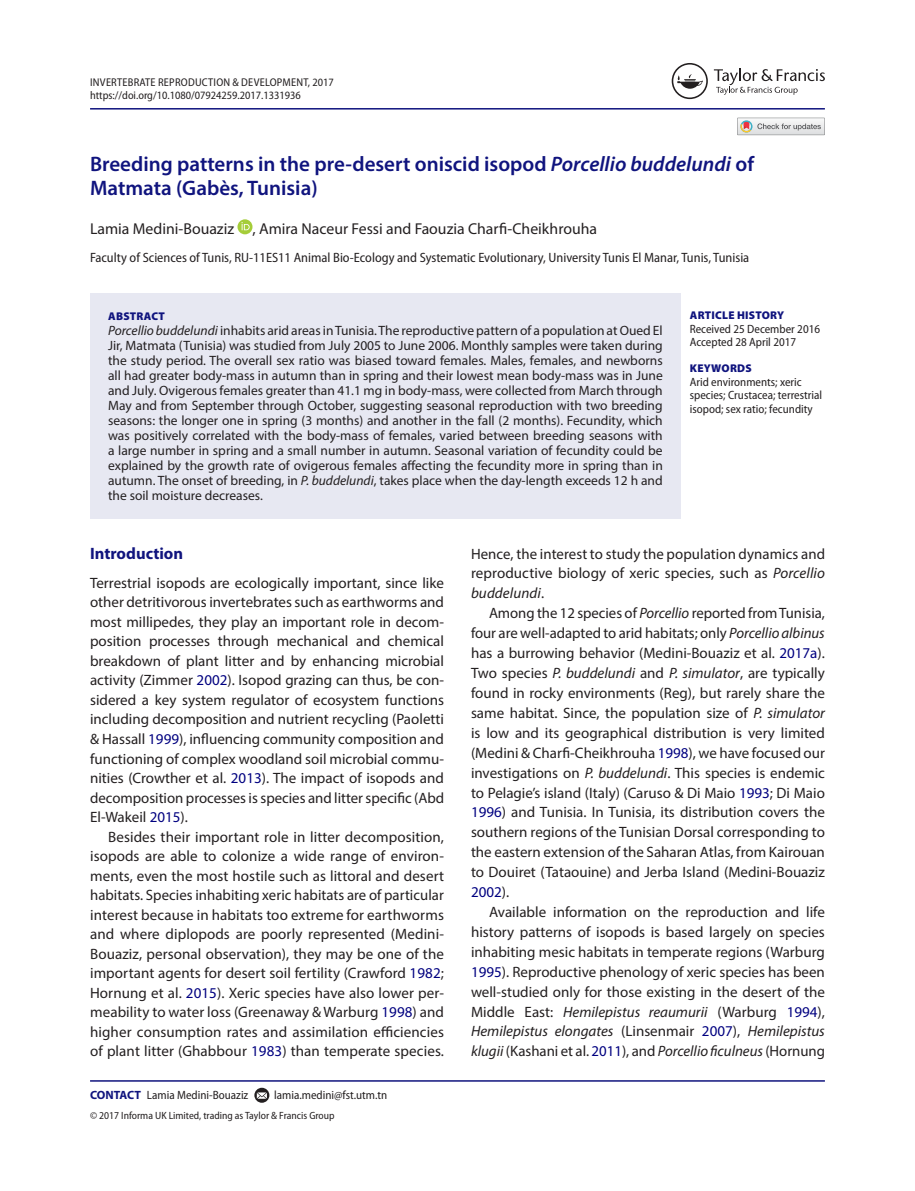
<style>
.page{position:relative;width:915px;height:1191px;background:#fff}
.page>*{position:absolute;margin:0;border:0;box-sizing:border-box;transform-origin:0 0}
.t1{font:600 21px/24px "Myriad Pro";color:#10147e}
.t2{font:700 16.5px "Myriad Pro";color:#10147e}
.t3{font:15.75px "Myriad Pro";color:#231f20}
.t4{font:15px/19.5px "Myriad Pro";color:#231f20;text-align:justify}
.t5{font:13.5px/15px "Myriad Pro";color:#231f20;text-align:justify}
.t6{font:semi-condensed 13.5px "Myriad Pro";color:#231f20}
.t7{font:semi-condensed 12px/13.5px "Myriad Pro";color:#231f20}
.t8{font:semi-condensed 11.25px/13.5px "Myriad Pro";letter-spacing:.01em;color:#231f20}
.t9{font:900 11.25px "Myriad Pro";letter-spacing:.02em;color:#10147e}
.t10{font:semi-condensed 10.5px "Myriad Pro";color:#231f20}
.s1{font-style:italic}
.s2{color:#000080}
.s3{font-weight:700;font-stretch:normal;color:#10147e}
</style>
<div class="page">
<hr style="left:90px;top:108px;width:734px;height:2px;background:#10147e">
<div style="left:90px;top:293px;width:590px;height:225px;background:#e7e8f2"></div>
<svg style="left:237px;top:219px;width:15px;height:15px"></svg>
<svg style="left:241px;top:222px;width:8px;height:8px"></svg>
<hr style="left:90px;top:1080px;width:734px;height:1px;background:#10147e">
<svg style="left:254px;top:1087px;width:15px;height:15px"></svg>
<svg style="left:257px;top:1092px;width:10px;height:6px"></svg>
<svg style="left:713px;top:69px;width:111px;height:26px"></svg>
<svg style="left:671px;top:63px;width:36px;height:36px"></svg>
<svg style="left:737px;top:118px;width:87px;height:17px"></svg>
<p class="t8" style="left:90px;top:75px;width:245px">Invertebrate Reproduction &amp; Development, 2017 https://doi.org/10.1080/07924259.2017.1331936</p>
<h1 class="t1" style="left:90px;top:151px;width:665px">Breeding patterns in the pre-desert oniscid isopod <span class="s1">Porcellio buddelundi</span> of<br>Matmata (Gabès, Tunisia)</h1>
<p class="t3" style="left:90px;top:219px;width:508px">Lamia Medini-Bouaziz , Amira Naceur Fessi and Faouzia Charfi-Cheikhrouha</p>
<p class="t6" style="left:90px;top:250px;width:660px">Faculty of Sciences of Tunis, RU-11ES11 Animal Bio-Ecology and Systematic Evolutionary, University Tunis El Manar, Tunis, Tunisia</p>
<p class="t9" style="left:108px;top:309px;width:58px">ABSTRACT</p>
<p class="t5" style="left:108px;top:322px;width:556px"><span class="s1">Porcellio buddelundi</span> inhabits arid areas in Tunisia. The reproductive pattern of a population at Oued El Jir, Matmata (Tunisia) was studied from July 2005 to June 2006. Monthly samples were taken during the study period. The overall sex ratio was biased toward females. Males, females, and newborns all had greater body-mass in autumn than in spring and their lowest mean body-mass was in June and July. Ovigerous females greater than 41.1 mg in body-mass, were collected from March through May and from September through October, suggesting seasonal reproduction with two breeding seasons: the longer one in spring (3 months) and another in the fall (2 months). Fecundity, which was positively correlated with the body-mass of females, varied between breeding seasons with a large number in spring and a small number in autumn. Seasonal variation of fecundity could be explained by the growth rate of ovigerous females affecting the fecundity more in spring than in autumn. The onset of breeding, in <span class="s1">P. buddelundi</span>, takes place when the day-length exceeds 12 h and the soil moisture decreases.</p>
<p class="t9" style="left:689px;top:309px;width:96px">ARTICLE HISTORY</p>
<p class="t7" style="left:689px;top:322px;width:132px">Received 25 December 2016<br>Accepted 28 April 2017</p>
<p class="t9" style="left:689px;top:362px;width:63px">KEYWORDS</p>
<p class="t7" style="left:689px;top:375px;width:134px">Arid environments; xeric species; Crustacea; terrestrial isopod; sex ratio; fecundity</p>
<p class="t2" style="left:90px;top:542px;width:95px">Introduction</p>
<p class="t4" style="left:90px;top:573px;width:355px">Terrestrial isopods are ecologically important, since like other detritivorous invertebrates such as earthworms and most millipedes, they play an important role in decom&shy;position processes through mechanical and chemical breakdown of plant litter and by enhancing microbial activity (Zimmer <span class="s2">2002</span>). Isopod grazing can thus, be con&shy;sidered a key system regulator of ecosystem functions including decomposition and nutrient recycling (Paoletti &amp; Hassall <span class="s2">1999</span>), influencing community composition and functioning of complex woodland soil microbial commu&shy;nities (Crowther et al. <span class="s2">2013</span>). The impact of isopods and decomposition processes is species and litter specific (Abd El-Wakeil <span class="s2">2015</span>).</p>
<p class="t4" style="left:90px;top:826px;width:355px;text-indent:18px">Besides their important role in litter decomposition, isopods are able to colonize a wide range of environ&shy;ments, even the most hostile such as littoral and desert habitats. Species inhabiting xeric habitats are of particular interest because in habitats too extreme for earthworms and where diplopods are poorly represented (Medini-Bouaziz, personal observation), they may be one of the important agents for desert soil fertility (Crawford <span class="s2">1982</span>; Hornung et al. <span class="s2">2015</span>). Xeric species have also lower per&shy;meability to water loss (Greenaway &amp; Warburg <span class="s2">1998</span>) and higher consumption rates and assimilation efficiencies of plant litter (Ghabbour <span class="s2">1983</span>) than temperate species.</p>
<p class="t7" style="left:90px;top:1088px;width:160px"><span class="s3">CONTACT</span> Lamia Medini-Bouaziz</p>
<p class="t7" style="left:274px;top:1088px;width:115px">lamia.medini@fst.utm.tn</p>
<p class="t10" style="left:90px;top:1109px;width:246px">© 2017 Informa UK Limited, trading as Taylor &amp; Francis Group</p>
<p class="t4" style="left:471px;top:543px;width:355px;line-height:20px">Hence, the interest to study the population dynamics and reproductive biology of xeric species, such as <span class="s1">Porcellio buddelundi</span>.</p>
<p class="t4" style="left:471px;top:603px;width:355px;line-height:20px;text-indent:18px">Among the 12 species of <span class="s1">Porcellio</span> reported from Tunisia, four are well-adapted to arid habitats; only <span class="s1">Porcellio albinus </span>has a burrowing behavior (Medini-Bouaziz et al. <span class="s2">2017a</span>).<br>Two species <span class="s1">P. buddelundi</span> and <span class="s1">P. simulator</span>, are typically found in rocky environments (Reg), but rarely share the same habitat. Since, the population size of <span class="s1">P. simulator </span>is low and its geographical distribution is very limited (Medini &amp; Charfi-Cheikhrouha <span class="s2">1998</span>), we have focused our investigations on <span class="s1">P. buddelundi</span>. This species is endemic to Pelagie’s island (Italy) (Caruso &amp; Di Maio <span class="s2">1993</span>; Di Maio <span class="s2">1996</span>) and Tunisia. In Tunisia, its distribution covers the southern regions of the Tunisian Dorsal corresponding to the eastern extension of the Saharan Atlas, from Kairouan to Douiret (Tataouine) and Jerba Island (Medini-Bouaziz <span class="s2">2002</span>).</p>
<p class="t4" style="left:471px;top:901px;width:355px;line-height:20px;text-indent:18px">Available information on the reproduction and life history patterns of isopods is based largely on species inhabiting mesic habitats in temperate regions (Warburg <span class="s2">1995</span>). Reproductive phenology of xeric species has been well-studied only for those existing in the desert of the Middle East: <span class="s1">Hemilepistus reaumurii</span> (Warburg <span class="s2">1994</span>), <span class="s1">Hemilepistus elongates</span> (Linsenmair <span class="s2">2007</span>), <span class="s1">Hemilepistus klugii</span> (Kashani et al. <span class="s2">2011</span>), and <span class="s1">Porcellio ficulneus</span> (Hornung</p>
</div>
